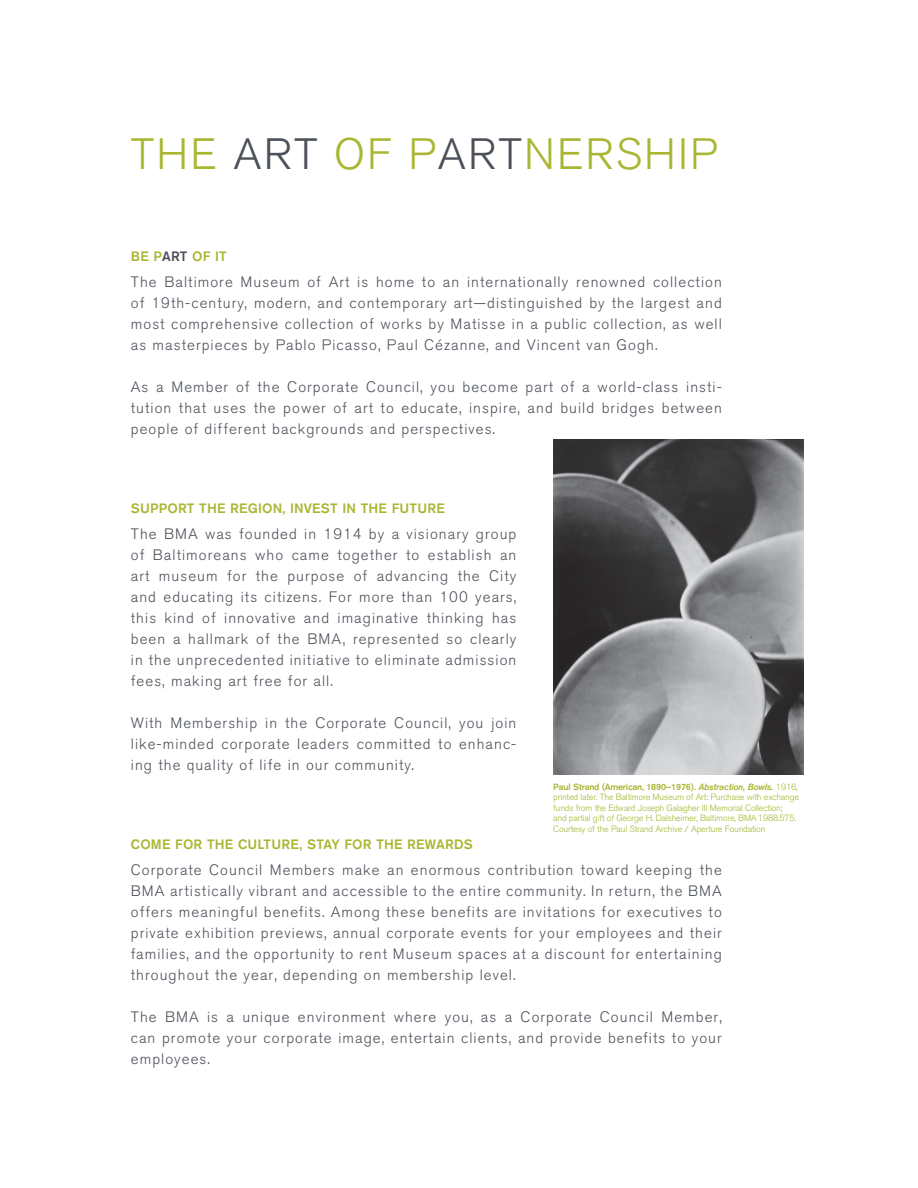
<style>
.page{position:relative;width:918px;height:1188px;background:#fff}
.page>*{position:absolute;margin:0;border:0;box-sizing:border-box;transform-origin:0 0}
.t1{font:300 43.5px "Akzidenz Grotesk BQ";letter-spacing:.05em;color:#a9b632}
.t2{font:300 15px/21px "Akzidenz Grotesk BQ";letter-spacing:.07em;color:#4c5159;text-align:justify}
.t3{font:500 13.5px "Akzidenz Grotesk BQ";letter-spacing:.015em;color:#a9b632}
.t4{font:300 9px/10.5px "Akzidenz Grotesk BQ";letter-spacing:-.02em;color:#a9b632}
.s1{color:#4c5159}
.s2{font-weight:500}
.s3{font-family:"Akzidenz Grotesk BQ Med";font-weight:400;font-style:italic}
</style>
<div class="page">
<img style="left:554px;top:439px;width:249px;height:336px">
<h1 class="t1" style="left:131px;top:130px;width:588px">THE <span class="s1">ART</span> OF P<span class="s1">ART</span>NERSHIP</h1>
<p class="t3" style="left:131px;top:248px;width:97px">BE P<span class="s1">ART</span> OF IT</p>
<p class="t2" style="left:131px;top:271px;width:593px">The Baltimore Museum of Art is home to an internationally renowned collection of 19th-century, modern, and contemporary art—distinguished by the largest and most comprehensive collection of works by Matisse in a public collection, as well as masterpieces by Pablo Picasso, Paul Cézanne, and Vincent van Gogh.</p>
<p class="t2" style="left:131px;top:376px;width:593px">As a Member of the Corporate Council, you become part of a world-class insti&shy;tution that uses the power of art to educate, inspire, and build bridges between people of different backgrounds and perspectives.</p>
<p class="t3" style="left:131px;top:500px;width:315px">SUPPORT THE REGION, INVEST IN THE FUTURE</p>
<p class="t2" style="left:131px;top:523px;width:387px">The BMA was founded in 1914 by a visionary group of Baltimoreans who came together to establish an art museum for the purpose of advancing the City and educating its citizens. For more than 100 years, this kind of innovative and imaginative thinking has been a hallmark of the BMA, represented so clearly in the unprecedented initiative to eliminate admission fees, making art free for all.</p>
<p class="t2" style="left:131px;top:712px;width:387px">With Membership in the Corporate Council, you join like-minded corporate leaders committed to enhanc&shy;ing the quality of life in our community.</p>
<p class="t4" style="left:553px;top:782px;width:247px"><span class="s2">Paul Strand (American, 1890–1976).</span> <span class="s3">Abstraction, Bowls.</span> 1916, printed later. The Baltimore Museum of Art: Purchase with exchange funds from the Edward Joseph Galagher III Memorial Collection;<br>and partial gift of George H. Dalsheimer, Baltimore, BMA1988.575.<br>Courtesy of the Paul Strand Archive / Aperture Foundation</p>
<p class="t3" style="left:131px;top:836px;width:344px">COME FOR THE CULTURE, STAY FOR THE REWARDS</p>
<p class="t2" style="left:131px;top:860px;width:593px">Corporate Council Members make an enormous contribution toward keeping the BMA artistically vibrant and accessible to the entire community. In return, the BMA offers meaningful benefits. Among these benefits are invitations for executives to private exhibition previews, annual corporate events for your employees and their families, and the opportunity to rent Museum spaces at a discount for entertaining throughout the year, depending on membership level.</p>
<p class="t2" style="left:131px;top:1007px;width:593px">The BMA is a unique environment where you, as a Corporate Council Member, can promote your corporate image, entertain clients, and provide benefits to your employees.</p>
</div>
